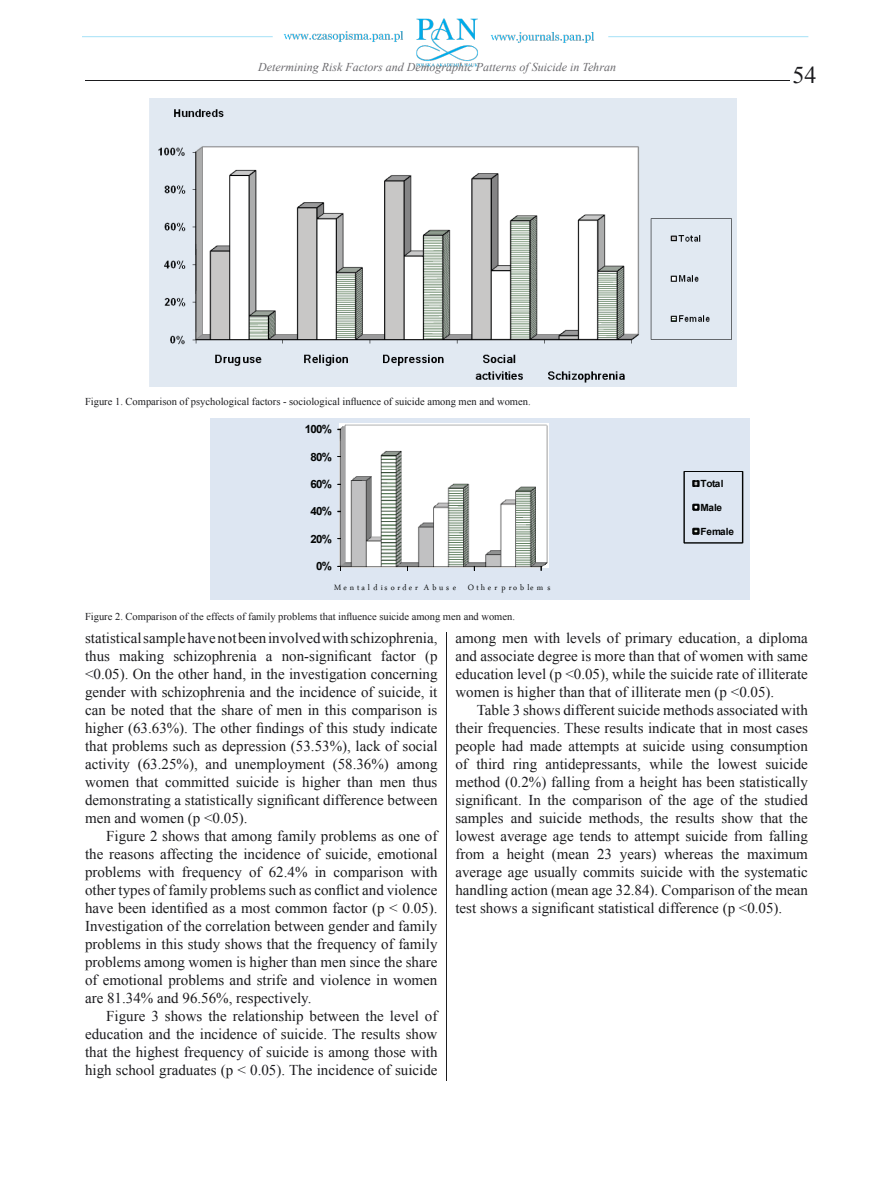
<style>
.page{position:relative;width:893px;height:1178px;background:#fff}
.page>*{position:absolute;margin:0;border:0;box-sizing:border-box;transform-origin:0 0}
.t1{font:24px "Times New Roman";color:#1b1b1e}
.t2{font:15px/18px "Times New Roman";color:#1b1b1e;text-align:justify}
.t3{font:italic 12px "Times New Roman";color:#6a696d}
.t4{font:11.25px "Microsoft Uighur";letter-spacing:.255em;color:#030505}
.t5{font:700 11.25px "Arial";letter-spacing:-.055em;color:#030505}
.t6{font:10.5px "Times New Roman";color:#1b1b1e}
.t7{font:700 9.9px "Arial";letter-spacing:-.04em;color:#030505}
.t8{font:700 8.55px "Arial";letter-spacing:-.03em;color:#030505}
</style>
<div class="page">
<img style="left:82px;top:18px;width:727px;height:49px">
<hr style="left:85px;top:80px;width:705px;height:1px;background:#1b1b1e">
<hr style="left:446px;top:633px;width:1px;height:448px;background:#1b1b1e">
<img style="left:149px;top:98px;width:588px;height:288px">
<div style="left:210px;top:418px;width:539px;height:181px;background:#dde6f2"></div>
<img style="left:340px;top:423px;width:208px;height:144px">
<svg style="left:337px;top:429px;width:204px;height:142px"></svg>
<svg style="left:684px;top:471px;width:59px;height:72px"></svg>
<p class="t3" style="left:258px;top:58px;width:359px">Determining Risk Factors and Demographic Patterns of Suicide in Tehran</p>
<h1 class="t1" style="left:792px;top:59px;width:25px">54</h1>
<p class="t6" style="left:85px;top:395px;width:447px">Figure 1. Comparison of psychological factors - sociological influence of suicide among men and women.</p>
<p class="t8" style="left:248px;top:401px;width:39px">Hundreds</p>
<p class="t5" style="left:305px;top:422px;width:29px">100%</p>
<p class="t5" style="left:310px;top:449px;width:23px">80%</p>
<p class="t5" style="left:310px;top:476px;width:23px">60%</p>
<p class="t5" style="left:310px;top:504px;width:23px">40%</p>
<p class="t5" style="left:310px;top:531px;width:23px">20%</p>
<p class="t5" style="left:316px;top:558px;width:17px">0%</p>
<p class="t4" style="left:334px;top:580px;width:218px">Mental disorder Abuse Other problem s</p>
<p class="t6" style="left:85px;top:609px;width:431px">Figure 2. Comparison of the effects of family problems that influence suicide among men and women.</p>
<p class="t7" style="left:701px;top:477px;width:24px">Total</p>
<p class="t7" style="left:701px;top:501px;width:23px">Male</p>
<p class="t7" style="left:701px;top:525px;width:35px">Female</p>
<p class="t2" style="left:85px;top:629px;width:354px">statistical sample have not been involved with schizophrenia, thus making schizophrenia a non-significant factor (p &lt;0.05). On the other hand, in the investigation concerning gender with schizophrenia and the incidence of suicide, it can be noted that the share of men in this comparison is higher (63.63%). The other findings of this study indicate that problems such as depression (53.53%), lack of social activity (63.25%), and unemployment (58.36%) among women that committed suicide is higher than men thus demonstrating a statistically significant difference between men and women (p &lt;0.05).</p>
<p class="t2" style="left:85px;top:827px;width:354px;text-indent:21px">Figure 2 shows that among family problems as one of the reasons affecting the incidence of suicide, emotional problems with frequency of 62.4% in comparison with other types of family problems such as conflict and violence have been identified as a most common factor (p &lt; 0.05).<br>Investigation of the correlation between gender and family problems in this study shows that the frequency of family problems among women is higher than men since the share of emotional problems and strife and violence in women are 81.34% and 96.56%, respectively.</p>
<p class="t2" style="left:85px;top:1007px;width:354px;text-indent:21px">Figure 3 shows the relationship between the level of education and the incidence of suicide. The results show that the highest frequency of suicide is among those with high school graduates (p &lt; 0.05). The incidence of suicide</p>
<p class="t2" style="left:455px;top:629px;width:354px">among men with levels of primary education, a diploma and associate degree is more than that of women with same education level (p &lt;0.05), while the suicide rate of illiterate women is higher than that of illiterate men (p &lt;0.05).</p>
<p class="t2" style="left:455px;top:701px;width:354px;text-indent:21px">Table 3 shows different suicide methods associated with their frequencies. These results indicate that in most cases people had made attempts at suicide using consumption of third ring antidepressants, while the lowest suicide method (0.2%) falling from a height has been statistically significant. In the comparison of the age of the studied samples and suicide methods, the results show that the lowest average age tends to attempt suicide from falling from a height (mean 23 years) whereas the maximum average age usually commits suicide with the systematic handling action (mean age 32.84). Comparison of the mean test shows a significant statistical difference (p &lt;0.05).</p>
</div>
